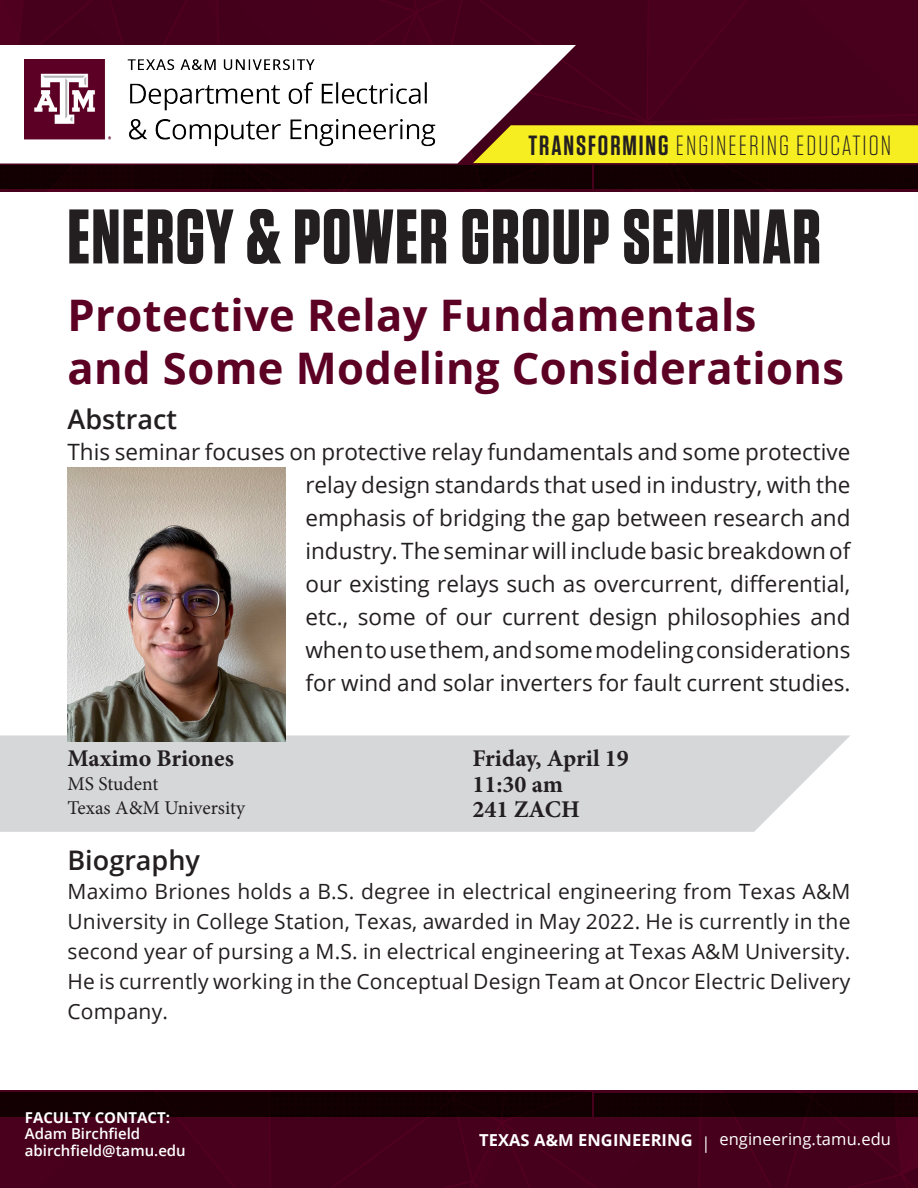
<style>
.page{position:relative;width:918px;height:1188px;background:#fff}
.page>*{position:absolute;margin:0;border:0;box-sizing:border-box;transform-origin:0 0}
.Name{font:700 77.25px "Tungsten";letter-spacing:.02em;color:#231f20;scale:.95 1}
.Name-2{font:700 43.5px/52.5px "Open Sans";letter-spacing:.01em;color:#5c0024}
.Name-3{font:300 27.75px "Tungsten";letter-spacing:.07em;color:#231f20}
.Name-4{font:600 27px "Open Sans";color:#231f20}
.Name-5{font:700 24px "Minion Pro";color:#231f20}
.Name-6{font:22.5px/33px "Open Sans";color:#231f20;text-align:justify}
.Name-7{font:21px/30px "Open Sans";letter-spacing:.01em;color:#231f20;text-align:justify}
.Name-8{font:19.5px "Minion Pro";color:#231f20}
.t1{font:16.5px "Open Sans";letter-spacing:.005em;color:#fff}
.Name-9{font:600 15px "Open Sans";color:#fff}
.Name-10{font:700 15px "Open Sans";color:#fff}
.s1{font-weight:600}
.s2{font-weight:700}
</style>
<div class="page">
<div style="left:0;top:1091px;width:918px;height:97px;background:#47001c"></div>
<div style="left:0;top:1093px;width:918px;height:23px;background:#120002"></div>
<div style="left:0;top:735px;width:850px;height:97px;background:#d6d7d9"></div>
<div style="left:0;top:0;width:918px;height:191px;background:#47001c"></div>
<svg style="left:0;top:45px;width:576px;height:80px"></svg>
<img style="left:25px;top:60px;width:410px;height:65px">
<svg style="left:0;top:125px;width:918px;height:63px"></svg>
<img style="left:67px;top:467px;width:219px;height:274px">
<p class="Name-3" style="left:528px;top:131px;width:364px"><span class="s1">TRANSFORMING</span> ENGINEERING EDUCATION</p>
<p class="Name" style="left:68px;top:195px;width:794px">ENERGY &amp; POWER GROUP SEMINAR</p>
<p class="Name-2" style="left:68px;top:288px;width:778px">Protective Relay Fundamentals and Some Modeling Considerations</p>
<p class="Name-4" style="left:68px;top:401px;width:111px">Abstract</p>
<p class="Name-6" style="left:305px;top:434px;width:547px;text-indent:-238px">This seminar focuses on protective relay fundamentals and some protective relay design standards that used in industry, with the emphasis of bridging the gap between research and industry. The seminar will include basic breakdown of our existing relays such as overcurrent, differential, etc., some of our current design philosophies and when to use them, and some modeling considerations for wind and solar inverters for fault current studies.</p>
<p class="Name-5" style="left:68px;top:741px;width:168px">Maximo Briones</p>
<p class="Name-8" style="left:68px;top:771px;width:92px">MS Student</p>
<p class="Name-8" style="left:68px;top:795px;width:179px">Texas A&amp;M University</p>
<p class="Name-5" style="left:472px;top:741px;width:158px">Friday, April 19</p>
<p class="Name-5" style="left:472px;top:767px;width:92px">11:30 am</p>
<p class="Name-5" style="left:472px;top:792px;width:109px">241 ZACH</p>
<p class="Name-4" style="left:68px;top:841px;width:134px">Biography</p>
<p class="Name-7" style="left:68px;top:876px;width:785px">Maximo Briones holds a B.S. degree in electrical engineering from Texas A&amp;M University in College Station, Texas, awarded in May 2022. He is currently in the second year of pursing a M.S. in electrical engineering at Texas A&amp;M University.<br>He is currently working in the Conceptual Design Team at Oncor Electric Delivery Company.</p>
<p class="Name-10" style="left:25px;top:1107px;width:147px">FACULTY CONTACT:</p>
<p class="Name-9" style="left:25px;top:1124px;width:117px">Adam Birchfield</p>
<p class="Name-9" style="left:25px;top:1140px;width:163px">abirchfield@tamu.edu</p>
<p class="t1" style="left:479px;top:1127px;width:413px"><span class="s2">TEXAS A&amp;M ENGINEERING</span> | engineering.tamu.edu</p>
</div>
